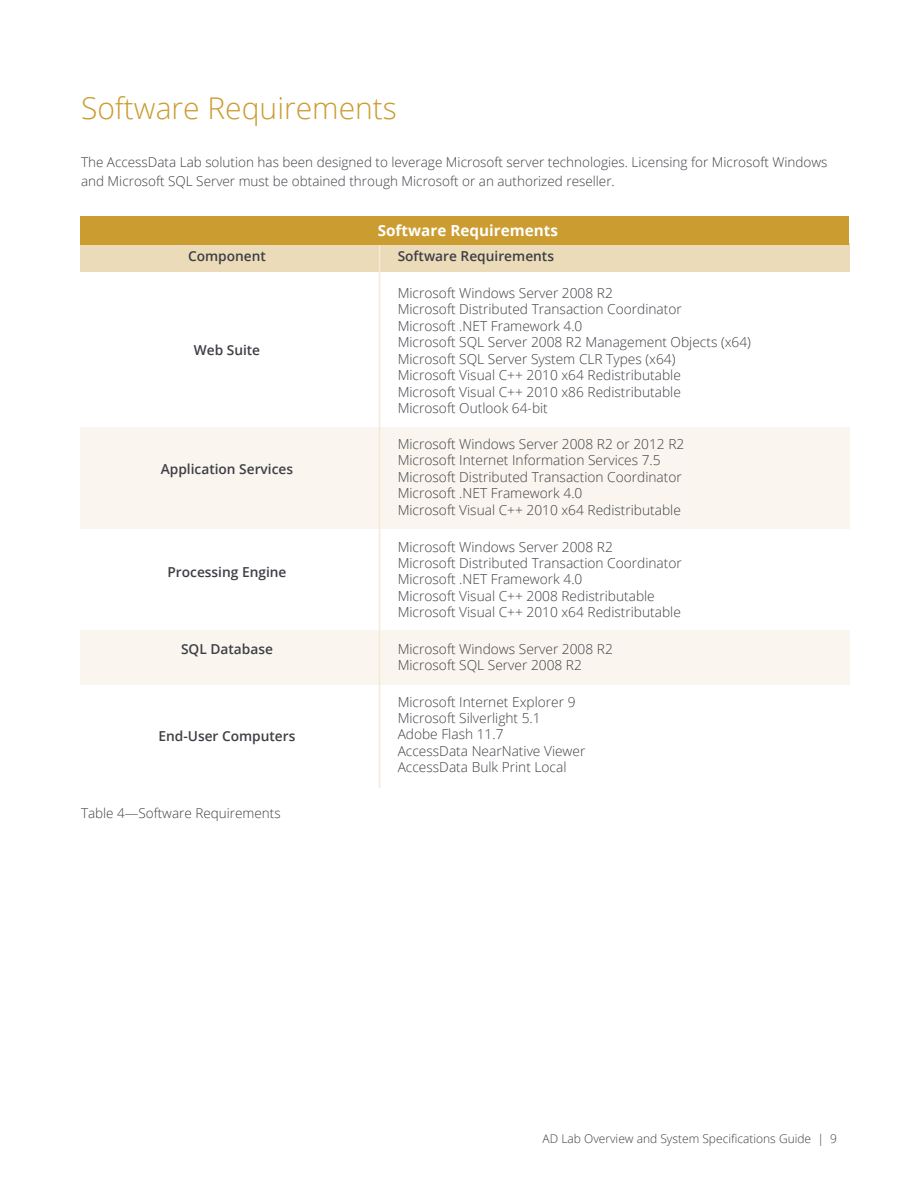
<style>
.page{position:relative;width:918px;height:1188px;background:#fff}
.page>*{position:absolute;margin:0;border:0;box-sizing:border-box;transform-origin:0 0}
.t1{font:300 30px "Open Sans";color:#cb9c30}
.t2{font:700 15.3px "Open Sans";color:#fff}
.t3{font:300 13.8px/16.5px "Open Sans";color:#3d3f45}
.t4{font:600 13.8px "Open Sans";color:#3d3f45}
.t5{font:300 13.5px/19.5px "Open Sans";color:#3d3f46}
.t6{font:300 12px "Open Sans";color:#3d3f46}
</style>
<div class="page">
<div style="left:80px;top:427px;width:770px;height:102px;background:#faf6ef"></div>
<div style="left:80px;top:630px;width:770px;height:54px;background:#faf6ef"></div>
<div style="left:80px;top:243px;width:770px;height:28px;background:#ecdbb8"></div>
<hr style="left:379px;top:243px;width:1px;height:545px;background:#f5ead8">
<div style="left:80px;top:216px;width:769px;height:28px;background:#cb9c30"></div>
<h1 class="t1" style="left:81px;top:88px;width:317px">Software Requirements</h1>
<p class="t5" style="left:81px;top:152px;width:748px">The AccessData Lab solution has been designed to leverage Microsoft server technologies. Licensing for Microsoft Windows and Microsoft SQL Server must be obtained through Microsoft or an authorized reseller.</p>
<p class="t2" style="left:378px;top:220px;width:182px">Software Requirements</p>
<p class="t4" style="left:188px;top:247px;width:79px">Component</p>
<p class="t4" style="left:398px;top:247px;width:158px">Software Requirements</p>
<p class="t4" style="left:194px;top:341px;width:68px">Web Suite</p>
<p class="t4" style="left:161px;top:460px;width:134px">Application Services</p>
<p class="t4" style="left:167px;top:562px;width:121px">Processing Engine</p>
<p class="t3" style="left:398px;top:284px;width:355px">Microsoft Windows Server 2008 R2<br>Microsoft Distributed Transaction Coordinator<br>Microsoft .NET Framework 4 .0<br>Microsoft SQL Server 2008 R2 Management Objects (x64)<br>Microsoft SQL Server System CLR Types (x64)<br>Microsoft Visual C++ 2010 x64 Redistributable<br>Microsoft Visual C++ 2010 x86 Redistributable<br>Microsoft Outlook 64-bit</p>
<p class="t3" style="left:398px;top:435px;width:288px">Microsoft Windows Server 2008 R2 or 2012 R2<br>Microsoft Internet Information Services 7 .5<br>Microsoft Distributed Transaction Coordinator Microsoft .NET Framework 4 .0<br>Microsoft Visual C++ 2010 x64 Redistributable</p>
<p class="t3" style="left:398px;top:538px;width:286px">Microsoft Windows Server 2008 R2<br>Microsoft Distributed Transaction Coordinator Microsoft .NET Framework 4 .0<br>Microsoft Visual C++ 2008 Redistributable Microsoft Visual C++ 2010 x64 Redistributable</p>
<p class="t4" style="left:181px;top:640px;width:93px">SQL Database</p>
<p class="t3" style="left:398px;top:640px;width:217px">Microsoft Windows Server 2008 R2<br>Microsoft SQL Server 2008 R2</p>
<p class="t4" style="left:158px;top:726px;width:139px">End-User Computers</p>
<p class="t5" style="left:81px;top:803px;width:201px">Table 4—Software Requirements</p>
<p class="t3" style="left:398px;top:693px;width:189px">Microsoft Internet Explorer 9<br>Microsoft Silverlight 5 .1<br>Adobe Flash 11 .7<br>AccessData NearNative Viewer<br>AccessData Bulk Print Local</p>
<p class="t6" style="left:543px;top:1131px;width:296px">AD Lab Overview and System Specifications Guide | 9</p>
</div>
